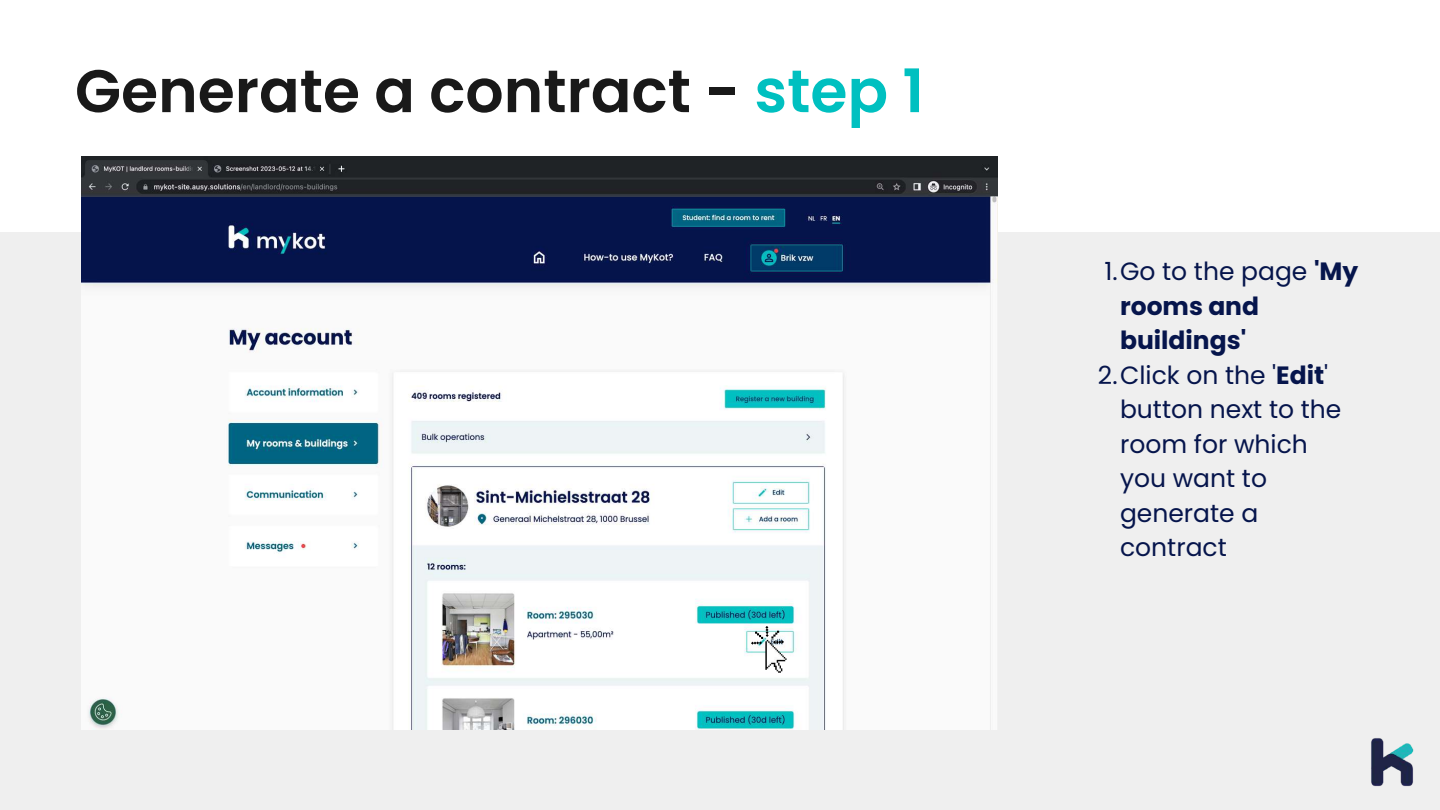
<style>
.page{position:relative;width:1440px;height:810px;background:#fff}
.page>*{position:absolute;margin:0;border:0;box-sizing:border-box;transform-origin:0 0}
.t1{font:600 60px "Poppins";color:#191919}
.t2{font:25px "Poppins";color:#06154c}
.t3{font:700 25px "Poppins";color:#06154c}
.s1{color:#00c0c0}
.s2{font-weight:700}
</style>
<div class="page">
<div style="left:0;top:233px;width:1440px;height:577px;background:#efefef"></div>
<img style="left:81px;top:156px;width:917px;height:573px">
<img style="left:751px;top:627px;width:65px;height:71px">
<img style="left:1371px;top:738px;width:43px;height:49px">
<h1 class="t1" style="left:75px;top:49px;width:851px">Generate a contract - <span class="s1">step 1</span></h1>
<p class="t2" style="left:1104px;top:254px;width:256px">1.Go to the page <span class="s2">'My</span></p>
<p class="t3" style="left:1120px;top:288px;width:141px">rooms and</p>
<p class="t3" style="left:1120px;top:323px;width:128px">buildings'</p>
<p class="t2" style="left:1098px;top:357px;width:232px">2.Click on the '<span class="s2">Edit</span>'</p>
<p class="t2" style="left:1120px;top:392px;width:223px">button next to the</p>
<p class="t2" style="left:1120px;top:426px;width:189px">room for which</p>
<p class="t2" style="left:1120px;top:461px;width:149px">you want to</p>
<p class="t2" style="left:1120px;top:495px;width:140px">generate a</p>
<p class="t2" style="left:1120px;top:530px;width:108px">contract</p>
</div>
